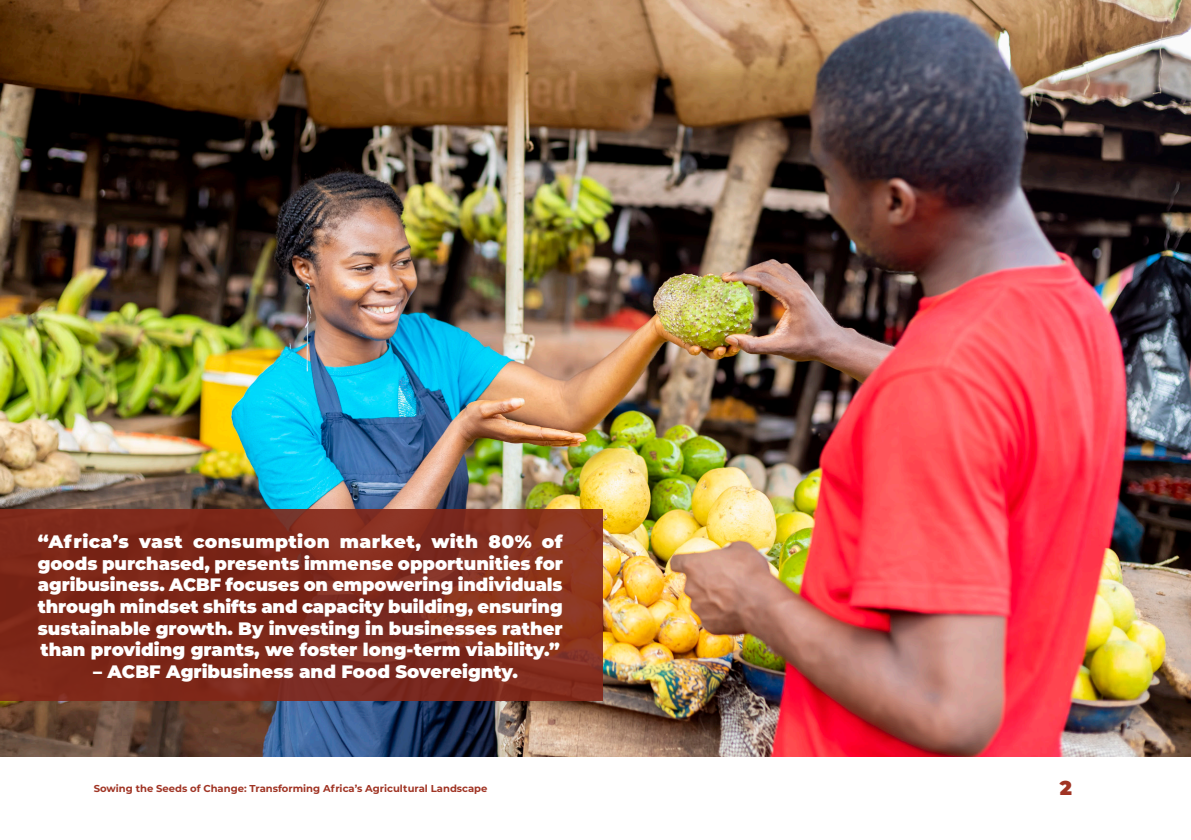
<style>
.page{position:relative;width:1191px;height:840px;background:#fff}
.page>*{position:absolute;margin:0;border:0;box-sizing:border-box;transform-origin:0 0}
.t1{font:900 20px "Montserrat";color:#a03424}
.t2{font:900 18px/21.6px "Montserrat";color:#fff;text-align:justify}
.t3{font:700 10px "Montserrat";color:#a03424}
</style>
<div class="page">
<img style="left:0;top:0;width:1191px;height:756px">
<svg style="left:0;top:509px;width:603px;height:191px;fill:#7e2a1b"></svg>
<p class="t2" style="left:38px;top:529px;width:527px">“Africa’s vast consumption market, with 80% of goods purchased, presents immense opportunities for agribusiness. ACBF focuses on empowering individuals through mindset shifts and capacity building, ensuring sustainable growth. By investing in businesses rather than providing grants, we foster long-term viability.”</p>
<p class="t2" style="left:93px;top:659px;width:426px">– ACBF Agribusiness and Food Sovereignty.</p>
<p class="t3" style="left:94px;top:781px;width:395px">Sowing the Seeds of Change: Transforming Africa’s Agricultural Landscape</p>
<p class="t1" style="left:1059px;top:772px;width:14px">2</p>
</div>
